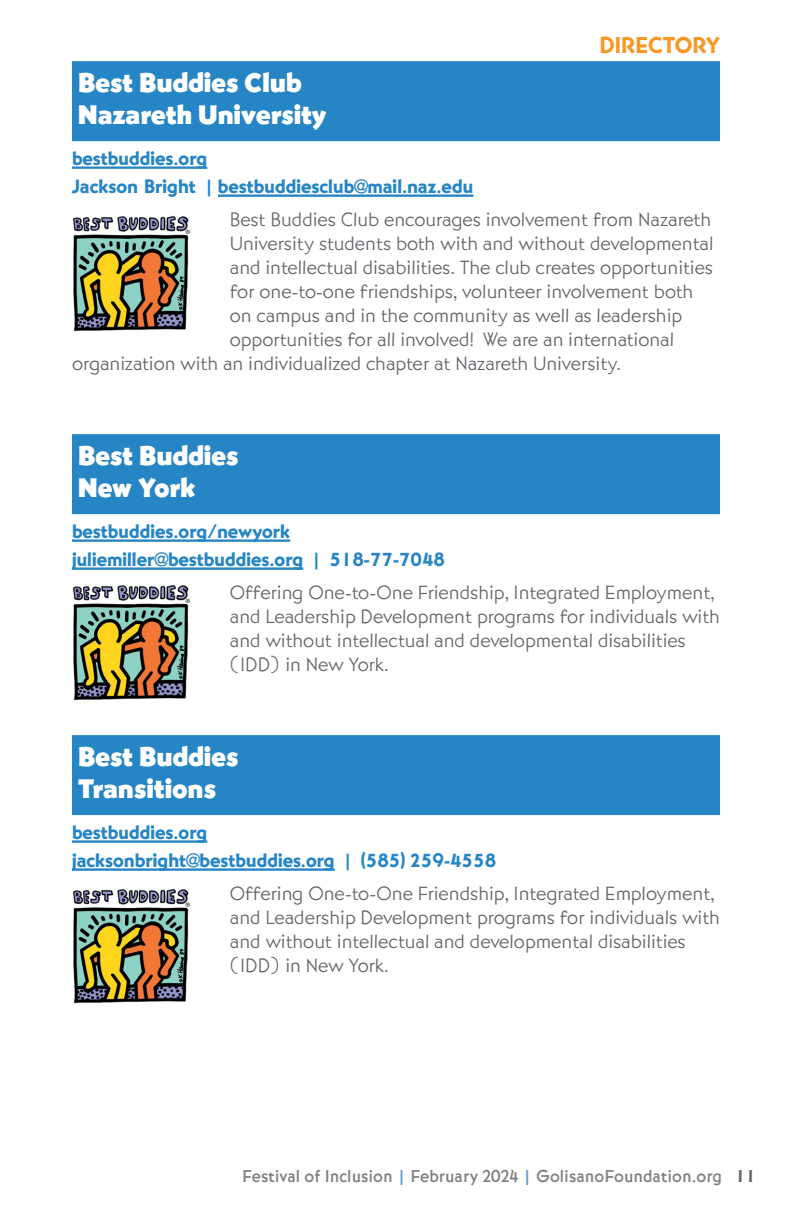
<style>
.page{position:relative;width:792px;height:1224px;background:#fff}
.page>*{position:absolute;margin:0;border:0;box-sizing:border-box;transform-origin:0 0}
.Dir_Organization_2{font:28px/32px "Bernhard Got URW Ext Hea";letter-spacing:.01em;color:#fff}
.t1{font:24px "Bernhard Got URW Hea";color:#f59826}
.Dir_Description{font:300 20px/24px "Bernhard Got URW";color:#62656a}
.dir_contacts{font:20px "Bernhard Got URW Hea";color:#2685c4}
.t2{font:500 18px "Bernhard Got URW";color:#828084}
.s1{color:#659bd0}
.s2{font-family:"Bernhard Got URW Hea";font-weight:400;color:#62656a}
</style>
<div class="page">
<div style="left:72px;top:61px;width:648px;height:80px;background:#2685c4"></div>
<hr style="left:72px;top:166px;width:135px;height:3px;background:#2685c4">
<hr style="left:218px;top:194px;width:255px;height:3px;background:#2685c4">
<div style="left:72px;top:434px;width:648px;height:80px;background:#2685c4"></div>
<hr style="left:72px;top:539px;width:218px;height:3px;background:#2685c4">
<hr style="left:72px;top:567px;width:231px;height:3px;background:#2685c4">
<div style="left:72px;top:735px;width:648px;height:80px;background:#2685c4"></div>
<hr style="left:72px;top:840px;width:135px;height:3px;background:#2685c4">
<hr style="left:72px;top:868px;width:263px;height:3px;background:#2685c4">
<img style="left:72px;top:216px;width:119px;height:116px">
<img style="left:72px;top:585px;width:119px;height:116px">
<img style="left:72px;top:889px;width:119px;height:115px">
<p class="t1" style="left:600px;top:30px;width:122px">DIRECTORY</p>
<p class="Dir_Organization_2" style="left:78px;top:69px;width:250px">Best Buddies Club<br>Nazareth University</p>
<p class="dir_contacts" style="left:72px;top:146px;width:137px">bestbuddies.org</p>
<p class="dir_contacts" style="left:72px;top:174px;width:403px">Jackson Bright | bestbuddiesclub@mail.naz.edu</p>
<p class="Dir_Description" style="left:230px;top:208px;width:483px">Best Buddies Club encourages involvement from Nazareth</p>
<p class="Dir_Description" style="left:230px;top:232px;width:485px">University students both with and without developmental</p>
<p class="Dir_Description" style="left:230px;top:256px;width:485px">and intellectual disabilities. The club creates opportunities</p>
<p class="Dir_Description" style="left:230px;top:280px;width:465px">for one-to-one friendships, volunteer involvement both</p>
<p class="Dir_Description" style="left:230px;top:304px;width:454px">on campus and in the community as well as leadership</p>
<p class="Dir_Description" style="left:230px;top:328px;width:446px">opportunities for all involved! We are an international</p>
<p class="Dir_Description" style="left:72px;top:352px;width:551px">organization with an individualized chapter at Nazareth University.</p>
<p class="Dir_Organization_2" style="left:78px;top:442px;width:162px">Best Buddies<br>New York</p>
<p class="dir_contacts" style="left:72px;top:519px;width:220px">bestbuddies.org/newyork</p>
<p class="dir_contacts" style="left:72px;top:547px;width:375px">juliemiller@bestbuddies.org | 518-77-7048</p>
<p class="Dir_Description" style="left:230px;top:581px;width:492px">Offering One-to-One Friendship, Integrated Employment, and Leadership Development programs for individuals with and without intellectual and developmental disabilities (IDD) in New York.</p>
<p class="Dir_Organization_2" style="left:78px;top:743px;width:162px">Best Buddies<br>Transitions</p>
<p class="dir_contacts" style="left:72px;top:820px;width:137px">bestbuddies.org</p>
<p class="dir_contacts" style="left:72px;top:848px;width:426px">jacksonbright@bestbuddies.org | (585) 259-4558</p>
<p class="Dir_Description" style="left:230px;top:882px;width:492px">Offering One-to-One Friendship, Integrated Employment, and Leadership Development programs for individuals with and without intellectual and developmental disabilities (IDD) in New York.</p>
<p class="t2" style="left:242px;top:1166px;width:515px">Festival of Inclusion <span class="s1">|</span> February 2024 <span class="s1">|</span> GolisanoFoundation.org <span class="s2">11</span></p>
</div>
